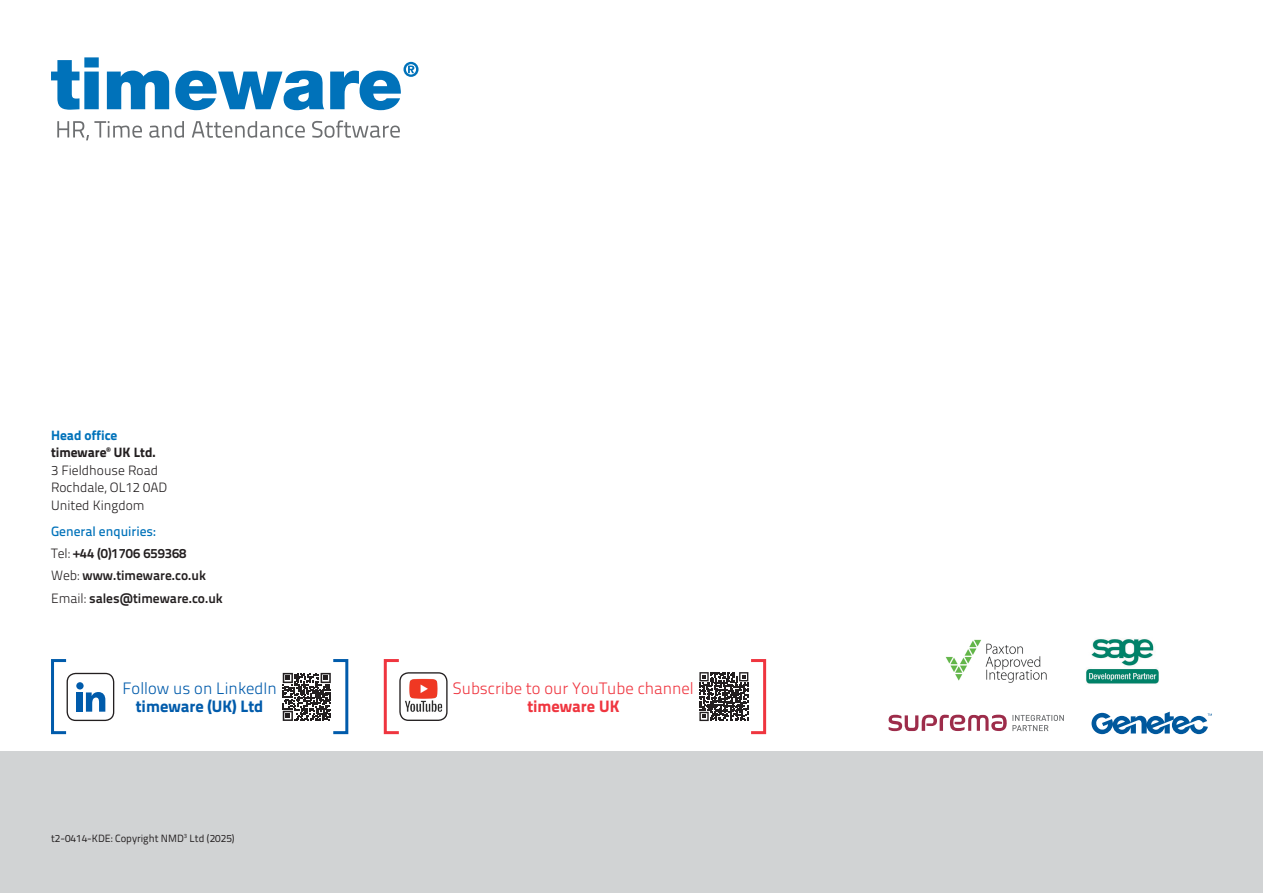
<style>
.page{position:relative;width:1263px;height:893px;background:#fff}
.page>*{position:absolute;margin:0;border:0;box-sizing:border-box;transform-origin:0 0}
.t1{font:16.5px "Titillium Text 22 L 250 wt";color:#ef353f}
.t2{font:16.5px "Titillium Text 22 L 250 wt";color:#005bab}
.t3{font:16.5px "Titillium Text 22 L 999 wt";color:#005bab}
.t4{font:16.5px "Titillium Text 22 L 999 wt";color:#ef353f}
.t5{font:13.5px/22.4px "Titillium Text 22 L 800 wt";color:#231f20}
.t6{font:13.5px/17.5px "Titillium Text 22 L 250 wt";color:#231f20}
.t7{font:13.5px/17.5px "Titillium Text 22 L 999 wt";color:#231f20}
.t8{font:13.5px "Titillium Text 22 L 600 wt";color:#0072ba}
.t9{font:10.5px "Titillium Text 22 L 400 wt";color:#231f20}
.s1{color:#0072ba}
.s2{font-family:"Titillium Text 22 L 250 wt"}
</style>
<div class="page">
<div style="left:0;top:752px;width:1263px;height:141px;background:#d1d3d4"></div>
<svg style="left:888px;top:715px;width:176px;height:16px"></svg>
<svg style="left:1091px;top:712px;width:121px;height:22px"></svg>
<svg style="left:51px;top:659px;width:298px;height:76px"></svg>
<svg style="left:383px;top:659px;width:384px;height:76px"></svg>
<img style="left:1086px;top:639px;width:73px;height:45px">
<img style="left:945px;top:639px;width:102px;height:44px">
<svg style="left:51px;top:57px;width:367px;height:53px"></svg>
<svg style="left:57px;top:120px;width:343px;height:20px"></svg>
<p class="t7" style="left:51px;top:426px;width:106px"><span class="s1">Head office </span>timeware<sup>®</sup> UK Ltd.</p>
<p class="t6" style="left:51px;top:461px;width:118px">3 Fieldhouse Road<br>Rochdale, OL12 0AD<br>United Kingdom</p>
<p class="t8" style="left:51px;top:521px;width:106px">General enquiries:</p>
<p class="t5" style="left:51px;top:541px;width:173px"><span class="s2">Tel:</span> +44 (0)1706 659368<br><span class="s2">Web:</span> www.timeware.co.uk<br><span class="s2">Email:</span> sales@timeware.co.uk</p>
<p class="t2" style="left:122px;top:676px;width:156px">Follow us on LinkedIn</p>
<p class="t3" style="left:136px;top:693px;width:129px">timeware (UK) Ltd</p>
<p class="t9" style="left:51px;top:830px;width:185px">t2-0414-KDE: Copyright NMD<sup>3</sup> Ltd (2025)</p>
<p class="t1" style="left:453px;top:676px;width:242px">Subscribe to our YouTube channel</p>
<p class="t4" style="left:527px;top:693px;width:94px">timeware UK</p>
</div>
